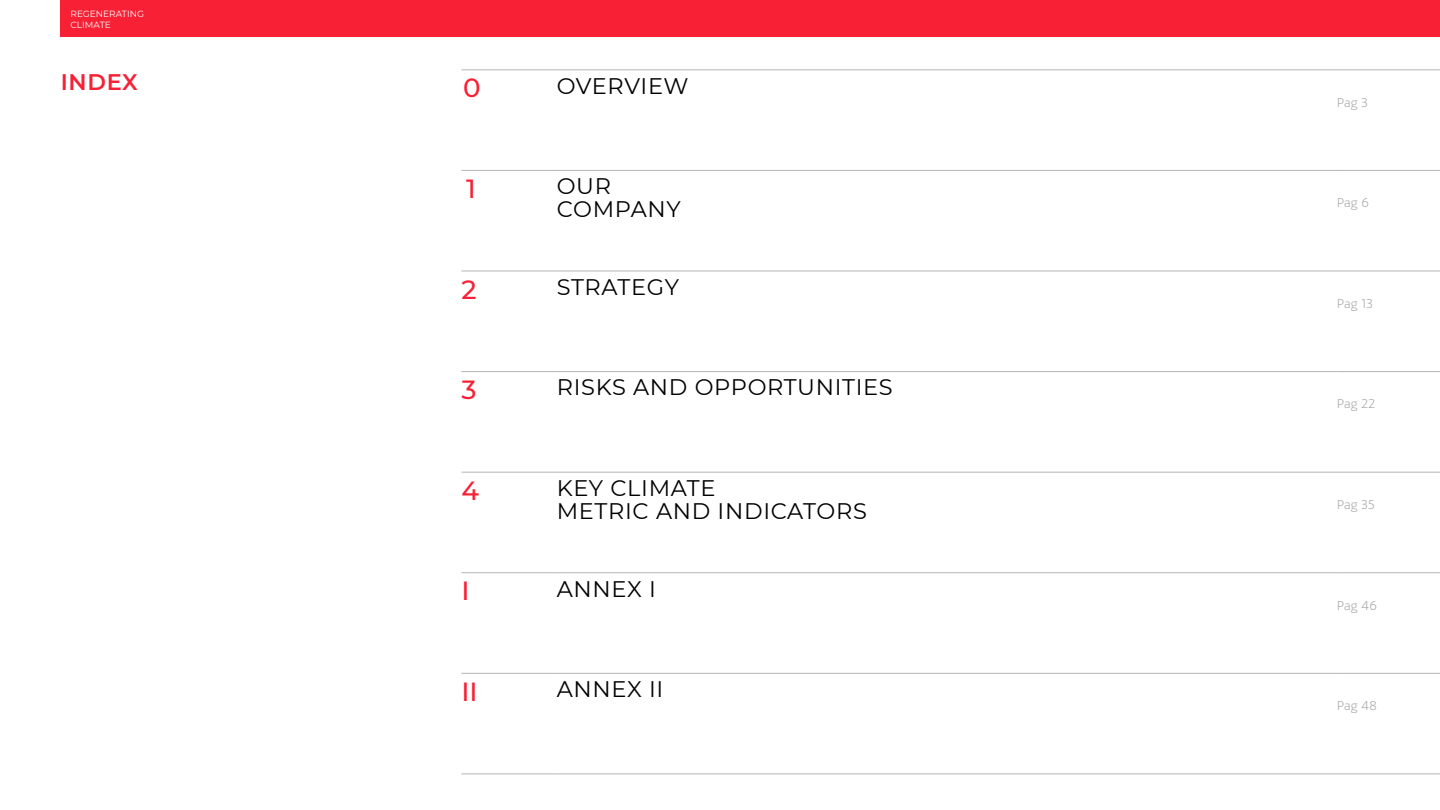
<style>
.page{position:relative;width:1440px;height:810px;background:#fff}
.page>*{position:absolute;margin:0;border:0;box-sizing:border-box;transform-origin:0 0}
.t1{font:500 26.25px "Montserrat";color:#f72034}
.t2{font:22.5px/22.5px "Montserrat";letter-spacing:.03em;color:#000}
.t3{font:600 22.5px "Montserrat";letter-spacing:.03em;color:#f72034}
.t4{font:200 13.5px "Acciona";letter-spacing:.02em;color:#a7a8aa}
.t5{font:9px/10.5px "Montserrat";color:#fff}
</style>
<div class="page">
<hr style="left:461px;top:70px;width:96px;height:1px;background:#b4b4b4">
<hr style="left:557px;top:70px;width:780px;height:1px;background:#b4b4b4">
<hr style="left:1337px;top:70px;width:103px;height:1px;background:#b4b4b4">
<hr style="left:461px;top:170px;width:96px;height:1px;background:#b4b4b4">
<hr style="left:557px;top:170px;width:780px;height:1px;background:#b4b4b4">
<hr style="left:1337px;top:170px;width:103px;height:1px;background:#b4b4b4">
<hr style="left:461px;top:271px;width:96px;height:1px;background:#b4b4b4">
<hr style="left:557px;top:271px;width:780px;height:1px;background:#b4b4b4">
<hr style="left:1337px;top:271px;width:103px;height:1px;background:#b4b4b4">
<hr style="left:461px;top:371px;width:96px;height:1px;background:#b4b4b4">
<hr style="left:557px;top:371px;width:780px;height:1px;background:#b4b4b4">
<hr style="left:1337px;top:371px;width:103px;height:1px;background:#b4b4b4">
<hr style="left:461px;top:472px;width:96px;height:1px;background:#b4b4b4">
<hr style="left:557px;top:472px;width:780px;height:1px;background:#b4b4b4">
<hr style="left:1337px;top:472px;width:103px;height:1px;background:#b4b4b4">
<hr style="left:461px;top:573px;width:96px;height:1px;background:#b4b4b4">
<hr style="left:557px;top:573px;width:780px;height:1px;background:#b4b4b4">
<hr style="left:1337px;top:573px;width:103px;height:1px;background:#b4b4b4">
<hr style="left:461px;top:673px;width:96px;height:1px;background:#b4b4b4">
<hr style="left:557px;top:673px;width:780px;height:1px;background:#b4b4b4">
<hr style="left:1337px;top:673px;width:103px;height:1px;background:#b4b4b4">
<hr style="left:461px;top:774px;width:96px;height:1px;background:#b4b4b4">
<hr style="left:557px;top:774px;width:780px;height:1px;background:#b4b4b4">
<hr style="left:1337px;top:774px;width:103px;height:1px;background:#b4b4b4">
<div style="left:61px;top:0;width:1379px;height:36px;background:#f72034"></div>
<p class="t5" style="left:70px;top:8px;width:75px">REGENERATING<br>CLIMATE</p>
<p class="t3" style="left:61px;top:66px;width:79px">INDEX</p>
<p class="t1" style="left:463px;top:70px;width:19px">0</p>
<p class="t2" style="left:557px;top:74px;width:133px">OVERVIEW</p>
<p class="t1" style="left:466px;top:170px;width:11px">1</p>
<p class="t2" style="left:557px;top:174px;width:126px">OUR<br>COMPANY</p>
<p class="t1" style="left:461px;top:271px;width:17px">2</p>
<p class="t2" style="left:557px;top:275px;width:124px">STRATEGY</p>
<p class="t1" style="left:461px;top:371px;width:17px">3</p>
<p class="t2" style="left:557px;top:375px;width:338px">RISKS AND OPPORTUNITIES</p>
<p class="t1" style="left:461px;top:472px;width:19px">4</p>
<p class="t2" style="left:557px;top:476px;width:312px">KEY CLIMATE<br>METRIC AND INDICATORS</p>
<p class="t1" style="left:461px;top:573px;width:10px">I</p>
<p class="t2" style="left:557px;top:577px;width:101px">ANNEX I</p>
<p class="t1" style="left:461px;top:673px;width:18px">II</p>
<p class="t2" style="left:557px;top:677px;width:108px">ANNEX II</p>
<p class="t4" style="left:1337px;top:92px;width:32px">Pag 3</p>
<p class="t4" style="left:1337px;top:193px;width:33px">Pag 6</p>
<p class="t4" style="left:1337px;top:294px;width:37px">Pag 13</p>
<p class="t4" style="left:1337px;top:394px;width:39px">Pag 22</p>
<p class="t4" style="left:1337px;top:495px;width:39px">Pag 35</p>
<p class="t4" style="left:1337px;top:595px;width:41px">Pag 46</p>
<p class="t4" style="left:1337px;top:696px;width:41px">Pag 48</p>
</div>
